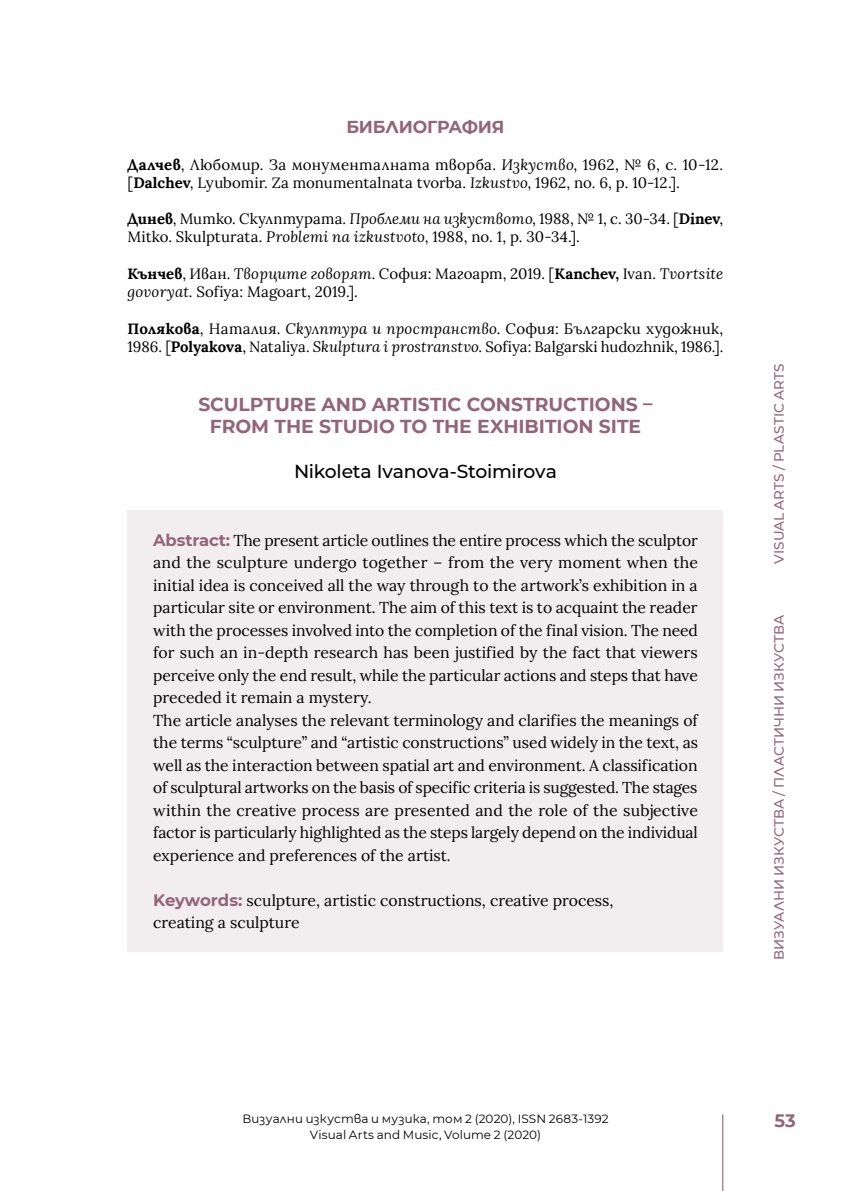
<style>
.page{position:relative;width:851px;height:1191px;background:#fff}
.page>*{position:absolute;margin:0;border:0;box-sizing:border-box;transform-origin:0 0}
.t1{font:700 18.75px/22.5px "Montserrat";color:#936578;text-align:center}
.t2{font:500 18.75px "Montserrat";letter-spacing:-.015em;color:#000}
.t3{font:700 18px "Montserrat";color:#936578}
.t4{font:700 17.25px "Montserrat";letter-spacing:-.01em;color:#936578}
.t5{font:15.75px/22.5px "Lora";color:#000}
.t6{font:15px/18.1px "Lora";letter-spacing:.01em;color:#000}
.t7{font:500 13.5px "Montserrat";color:#936578}
.t8{font:12px/15.8px "Montserrat";letter-spacing:.01em;color:#000;text-align:center}
.s1{font-weight:700}
.s2{font-style:italic}
.s3{font-family:"Montserrat";font-weight:700;font-size:16.5px;color:#936578}
</style>
<div class="page">
<div style="left:128px;top:510px;width:595px;height:216px;background:#f2edef"></div>
<div style="left:128px;top:691px;width:595px;height:193px;background:#f2edef"></div>
<div style="left:128px;top:870px;width:595px;height:59px;background:#f2edef"></div>
<div style="left:128px;top:893px;width:595px;height:58px;background:#f2edef"></div>
<hr style="left:722px;top:1114px;width:1px;height:77px;background:#936578">
<p class="t4" style="left:346px;top:114px;width:160px">БИБЛИОГРАФИЯ</p>
<p class="t6" style="left:128px;top:154px;width:597px"><span class="s1">Далчев</span>, Любомир. За монументалната творба. <span class="s2">Изкуство</span>, 1962, № 6, с. 10-12. [<span class="s1">Dalchev</span>, Lyubomir. Za monumentalnata tvorba. <span class="s2">Izkustvo</span>, 1962, no. 6, p. 10-12.].</p>
<p class="t6" style="left:128px;top:209px;width:597px"><span class="s1">Динев</span>, Митко. Скулптурата. <span class="s2">Проблеми на изкуството</span>, 1988, № 1, с. 30-34. [<span class="s1">Dinev</span>,<br>Mitko. Skulpturata. <span class="s2">Problemi na izkustvoto</span>, 1988, no. 1, p. 30-34.].</p>
<p class="t6" style="left:128px;top:263px;width:597px"><span class="s1">Кънчев</span>, Иван. <span class="s2">Творците говорят</span>. София: Магоарт, 2019. [<span class="s1">Kanchev,</span> Ivan. <span class="s2">Tvortsite govoryat</span>. Sofiya: Magoart, 2019.].</p>
<p class="t6" style="left:128px;top:318px;width:597px"><span class="s1">Полякова</span>, Наталия. <span class="s2">Скулптура и пространство</span>. София: Български художник,<br>1986. [<span class="s1">Polyakova</span>, Nataliya. <span class="s2">Skulptura i prostranstvo</span>. Sofiya: Balgarski hudozhnik, 1986.].</p>
<p class="t1" style="left:198px;top:392px;width:455px">SCULPTURE AND ARTISTIC CONSTRUCTIONS –<br>FROM THE STUDIO TO THE EXHIBITION SITE</p>
<p class="t2" style="left:294px;top:458px;width:264px">Nikoleta Ivanova-Stoimirova</p>
<p class="t5" style="left:153px;top:528px;width:546px"><span class="s3">Abstract:</span> The present article outlines the entire process which the sculptor and the sculpture undergo together – from the very moment when the initial idea is conceived all the way through to the artwork’s exhibition in a particular site or environment. The aim of this text is to acquaint the reader with the processes involved into the completion of the final vision. The need for such an in-depth research has been justified by the fact that viewers perceive only the end result, while the particular actions and steps that have preceded it remain a mystery.<br>The article analyses the relevant terminology and clarifies the meanings of the terms “sculpture” and “artistic constructions” used widely in the text, as well as the interaction between spatial art and environment. A classification of sculptural artworks on the basis of specific criteria is suggested. The stages within the creative process are presented and the role of the subjective factor is particularly highlighted as the steps largely depend on the individual experience and preferences of the artist.</p>
<p class="t5" style="left:153px;top:888px;width:462px"><span class="s3">Keywords:</span> sculpture, artistic constructions, creative process, creating a sculpture</p>
<p class="t7" style="left:769px;top:563px;width:202px;rotate:-90deg">VISUAL ARTS / PLASTIC ARTS</p>
<p class="t7" style="left:769px;top:959px;width:346px;rotate:-90deg">ВИЗУАЛНИ ИЗКУСТВА / ПЛАСТИЧНИ ИЗКУСТВА</p>
<p class="t8" style="left:242px;top:1110px;width:368px">Визуални изкуства и музика, том 2 (2020), ISSN 2683-1392<br>Visual Arts and Music, Volume 2 (2020)</p>
<p class="t3" style="left:774px;top:1107px;width:23px">53</p>
</div>
